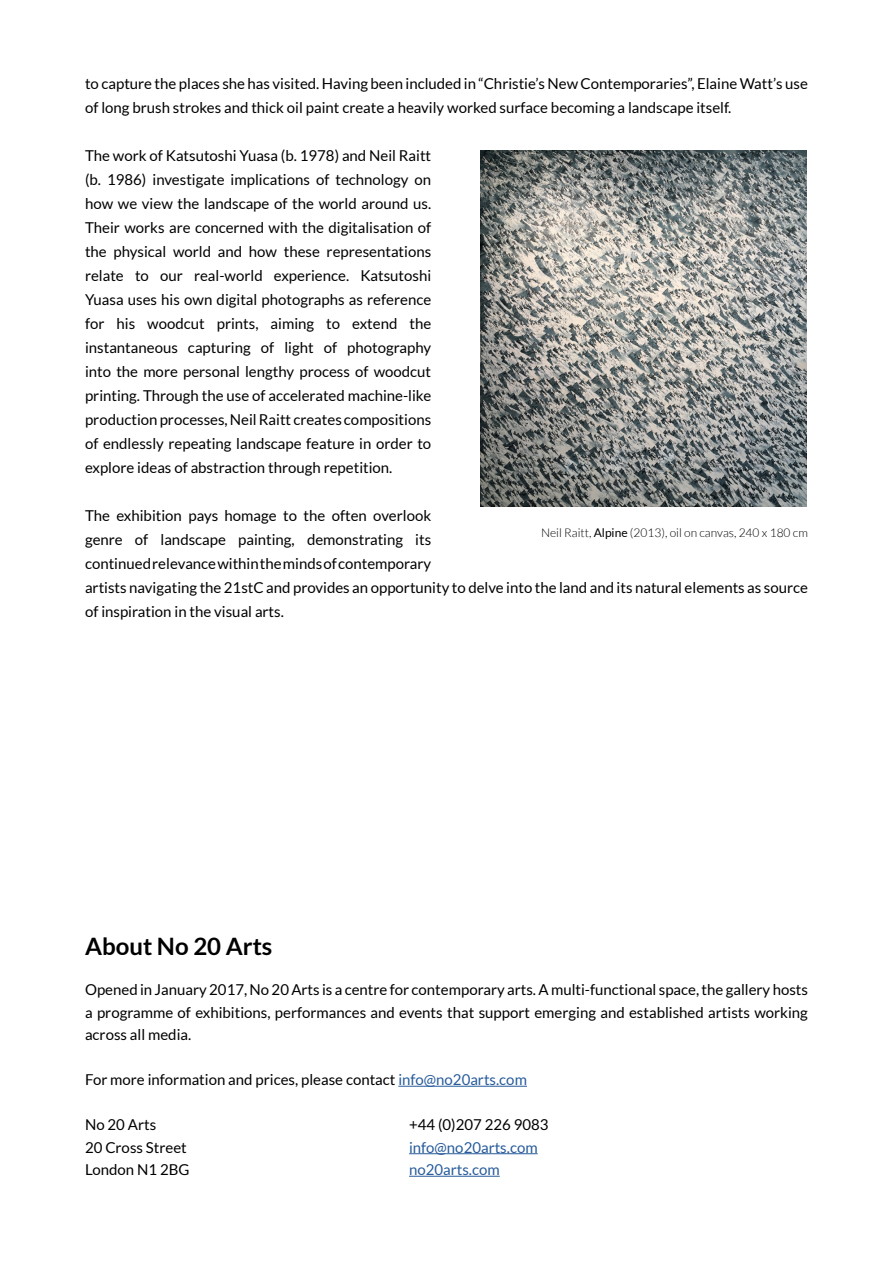
<style>
.page{position:relative;width:893px;height:1263px;background:#fff}
.page>*{position:absolute;margin:0;border:0;box-sizing:border-box;transform-origin:0 0}
.t1{font:700 24px "Lato";color:#000}
.t2{font:15px/24px "Lato";color:#000;text-align:justify}
.t3{font:15px "Lato";color:#275b9b}
.t4{font:300 12px "Lato";color:#000}
.s1{font-weight:400}
.s2{color:#275b9b}
</style>
<div class="page">
<hr style="left:398px;top:1086px;width:129px;height:1px;background:#275b9b">
<hr style="left:409px;top:1153px;width:129px;height:1px;background:#275b9b">
<hr style="left:409px;top:1176px;width:91px;height:1px;background:#275b9b">
<img style="left:481px;top:150px;width:326px;height:357px">
<p class="t2" style="left:85px;top:71px;width:724px">to capture the places she has visited. Having been included in “Christie’s New Contemporaries”, Elaine Watt’s use of long brush strokes and thick oil paint create a heavily worked surface becoming a landscape itself.</p>
<p class="t2" style="left:85px;top:143px;width:348px">The work of Katsutoshi Yuasa (b. 1978) and Neil Raitt (b. 1986) investigate implications of technology on how we view the landscape of the world around us.<br>Their works are concerned with the digitalisation of the physical world and how these representations relate to our real-world experience. Katsutoshi Yuasa uses his own digital photographs as reference for his woodcut prints, aiming to extend the instantaneous capturing of light of photography into the more personal lengthy process of woodcut printing. Through the use of accelerated machine-like production processes, Neil Raitt creates compositions of endlessly repeating landscape feature in order to explore ideas of abstraction through repetition.</p>
<p class="t2" style="left:85px;top:503px;width:724px;text-align:left">The exhibition pays homage to the often overlook<br>genre of landscape painting, demonstrating its<br>continued relevance within the minds of contemporary<br>artists navigating the 21stC and provides an opportunity to delve into the land and its natural elements as source of inspiration in the visual arts.</p>
<p class="t4" style="left:541px;top:526px;width:268px">Neil Raitt, <span class="s1">Alpine</span> (2013), oil on canvas, 240 x 180 cm</p>
<h1 class="t1" style="left:85px;top:932px;width:189px">About No 20 Arts</h1>
<p class="t2" style="left:85px;top:978px;width:724px;line-height:22.5px">Opened in January 2017, No 20 Arts is a centre for contemporary arts. A multi-functional space, the gallery hosts a programme of exhibitions, performances and events that support emerging and established artists working across all media.</p>
<p class="t2" style="left:85px;top:1068px;width:443px">For more information and prices, please contact <span class="s2">info@no20arts.com</span></p>
<p class="t2" style="left:85px;top:1113px;width:73px">No 20 Arts</p>
<p class="t2" style="left:409px;top:1113px;width:141px">+44 (0)207 226 9083</p>
<p class="t2" style="left:85px;top:1135px;width:103px">20 Cross Street</p>
<p class="t3" style="left:409px;top:1139px;width:130px">info@no20arts.com</p>
<p class="t2" style="left:85px;top:1158px;width:106px">London N1 2BG</p>
<p class="t3" style="left:409px;top:1161px;width:92px">no20arts.com</p>
</div>
